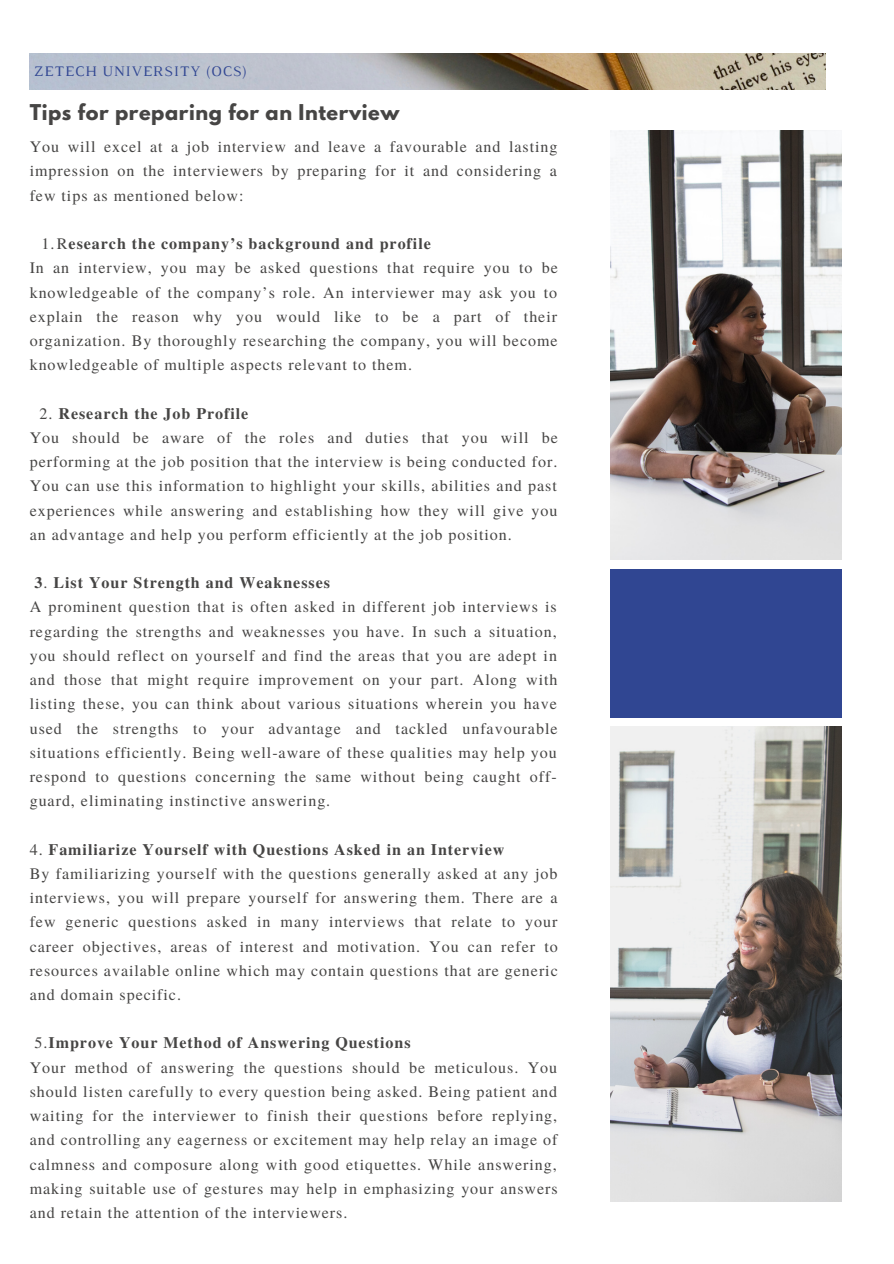
<style>
.page{position:relative;width:894px;height:1264px;background:#fff}
.page>*{position:absolute;margin:0;border:0;box-sizing:border-box;transform-origin:0 0}
.t1{font:700 19.35px "League Spartan";letter-spacing:.03em;color:#464544}
.t2{font:16.05px/24.2px "Te X Gyre Termes";letter-spacing:.06em;color:#464544;text-align:justify}
.t3{font:700 16.05px "Te X Gyre Termes";letter-spacing:.06em;color:#464544}
.t4{font:14.85px "Luthier";letter-spacing:.06em;color:#304692}
.s1{font-weight:400}
</style>
<div class="page">
<img style="left:30px;top:53px;width:795px;height:36px">
<div style="left:610px;top:569px;width:231px;height:148px;background:#304692"></div>
<img style="left:610px;top:131px;width:231px;height:429px">
<img style="left:610px;top:726px;width:231px;height:475px">
<p class="t4" style="left:34px;top:65px;width:214px">ZETECH UNIVERSITY (OCS)</p>
<p class="t1" style="left:30px;top:103px;width:371px">Tips for preparing for an Interview</p>
<p class="t2" style="left:30px;top:134px;width:529px">You will excel at a job interview and leave a favourable and lasting impression on the interviewers by preparing for it and considering a few tips as mentioned below:</p>
<p class="t3" style="left:41px;top:231px;width:391px"><span class="s1">1.R</span>esearch the company’s background and profile</p>
<p class="t2" style="left:30px;top:255px;width:529px">In an interview, you may be asked questions that require you to be knowledgeable of the company’s role. An interviewer may ask you to explain the reason why you would like to be a part of their organization. By thoroughly researching the company, you will become knowledgeable of multiple aspects relevant to them.</p>
<p class="t3" style="left:40px;top:400px;width:210px"><span class="s1">2.</span> Research the Job Profile</p>
<p class="t2" style="left:30px;top:424px;width:529px">You should be aware of the roles and duties that you will be performing at the job position that the interview is being conducted for.<br>You can use this information to highlight your skills, abilities and past experiences while answering and establishing how they will give you an advantage and help you perform efficiently at the job position.</p>
<p class="t3" style="left:35px;top:570px;width:297px">3<span class="s1">.</span> List Your Strength and Weaknesses</p>
<p class="t2" style="left:30px;top:594px;width:529px">A prominent question that is often asked in different job interviews is regarding the strengths and weaknesses you have. In such a situation, you should reflect on yourself and find the areas that you are adept in and those that might require improvement on your part. Along with listing these, you can think about various situations wherein you have used the strengths to your advantage and tackled unfavourable situations efficiently. Being well-aware of these qualities may help you respond to questions concerning the same without being caught off&shy;guard, eliminating instinctive answering.</p>
<p class="t3" style="left:30px;top:836px;width:476px"><span class="s1">4.</span> Familiarize Yourself with Questions Asked in an Interview</p>
<p class="t2" style="left:30px;top:860px;width:529px">By familiarizing yourself with the questions generally asked at any job interviews, you will prepare yourself for answering them. There are a few generic questions asked in many interviews that relate to your career objectives, areas of interest and motivation. You can refer to resources available online which may contain questions that are generic and domain specific.</p>
<p class="t3" style="left:35px;top:1030px;width:377px"><span class="s1">5.</span>Improve Your Method of Answering Questions</p>
<p class="t2" style="left:30px;top:1054px;width:529px">Your method of answering the questions should be meticulous. You should listen carefully to every question being asked. Being patient and waiting for the interviewer to finish their questions before replying, and controlling any eagerness or excitement may help relay an image of calmness and composure along with good etiquettes. While answering, making suitable use of gestures may help in emphasizing your answers and retain the attention of the interviewers.</p>
</div>
